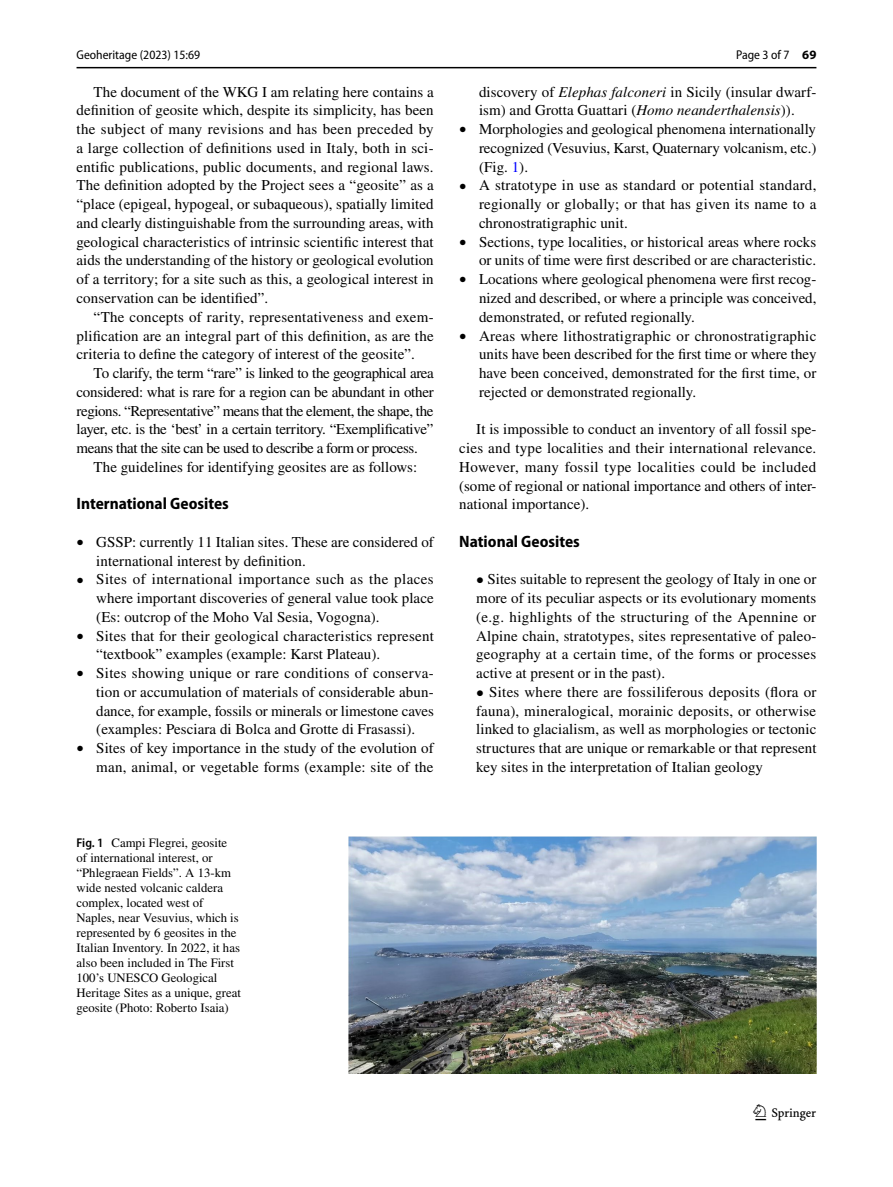
<style>
.page{position:relative;width:893px;height:1187px;background:#fff}
.page>*{position:absolute;margin:0;border:0;box-sizing:border-box;transform-origin:0 0}
.t1{font:22.5px "Springnew Regular 3";color:#000}
.t2{font:700 semi-condensed 16.5px "Myriad Pro";color:#000}
.t3{font:15px/18.8px "STIX";letter-spacing:.005em;color:#000;text-align:justify}
.t4{font:12.75px/15px "STIX";color:#000}
.t5{font:semi-condensed 12.75px "Myriad Pro";color:#000}
.s1{font-size:14.1px}
.s2{font-weight:700;font-stretch:normal}
.s3{font-style:italic}
.s4{color:#00f}
.s5{font-family:"Myriad Pro";font-weight:600;font-stretch:semi-condensed}
</style>
<div class="page">
<hr style="left:77px;top:67px;width:739px;height:1px;background:#000">
<img style="left:349px;top:836px;width:467px;height:237px">
<p class="t5" style="left:77px;top:48px;width:125px">Geoheritage (2023) 15:69</p>
<p class="t3" style="left:77px;top:83px;width:359px;text-indent:17px">The document of the WKG I am relating here contains a definition of geosite which, despite its simplicity, has been the subject of many revisions and has been preceded by a large collection of definitions used in Italy, both in sci&shy;entific publications, public documents, and regional laws.<br>The definition adopted by the Project sees a “geosite” as a “place (epigeal, hypogeal, or subaqueous), spatially limited and clearly distinguishable from the surrounding areas, with geological characteristics of intrinsic scientific interest that aids the understanding of the history or geological evolution of a territory; for a site such as this, a geological interest in conservation can be identified”.</p>
<p class="t3" style="left:77px;top:308px;width:359px;text-indent:17px">“The concepts of rarity, representativeness and exem&shy;plification are an integral part of this definition, as are the criteria to define the category of interest of the geosite”.</p>
<p class="t3" style="left:77px;top:364px;width:359px;text-indent:17px">To clarify, the term “rare” is linked to the geographical area considered: what is rare for a region can be abundant in other regions. “Representative” means that the element, the shape, the layer, etc. is the ‘best’ in a certain territory. “Exemplificative” means that the site can be used to describe a form or process.</p>
<p class="t3" style="left:94px;top:458px;width:325px">The guidelines for identifying geosites are as follows:</p>
<p class="t2" style="left:77px;top:494px;width:154px">International Geosites</p>
<p class="t3" style="left:96px;top:533px;width:339px;text-indent:-20px"><span class="s1">•</span> GSSP: currently 11 Italian sites. These are considered of international interest by definition.</p>
<p class="t3" style="left:96px;top:571px;width:339px;text-indent:-20px"><span class="s1">•</span> Sites of international importance such as the places where important discoveries of general value took place (Es: outcrop of the Moho Val Sesia, Vogogna).</p>
<p class="t3" style="left:96px;top:627px;width:339px;text-indent:-20px"><span class="s1">•</span> Sites that for their geological characteristics represent “textbook” examples (example: Karst Plateau).</p>
<p class="t3" style="left:96px;top:664px;width:339px;text-indent:-20px"><span class="s1">•</span> Sites showing unique or rare conditions of conserva&shy;tion or accumulation of materials of considerable abun&shy;dance, for example, fossils or minerals or limestone caves (examples: Pesciara di Bolca and Grotte di Frasassi).</p>
<p class="t3" style="left:77px;top:739px;width:359px;text-align:right"><span class="s1">•</span> Sites of key importance in the study of the evolution of man, animal, or vegetable forms (example: site of the</p>
<p class="t5" style="left:736px;top:48px;width:82px">Page 3 of 7 <span class="s2">69</span></p>
<p class="t3" style="left:479px;top:83px;width:339px">discovery of <span class="s3">Elephas falconeri</span> in Sicily (insular dwarf&shy;ism) and Grotta Guattari (<span class="s3">Homo neanderthalensis</span>)).</p>
<p class="t3" style="left:479px;top:121px;width:339px;text-indent:-20px"><span class="s1">•</span> Morphologies and geological phenomena internationally recognized (Vesuvius, Karst, Quaternary volcanism, etc.) (Fig. <span class="s4">1</span>).</p>
<p class="t3" style="left:479px;top:177px;width:339px;text-indent:-20px"><span class="s1">•</span> A stratotype in use as standard or potential standard, regionally or globally; or that has given its name to a chronostratigraphic unit.</p>
<p class="t3" style="left:459px;top:233px;width:359px;text-align:right"><span class="s1">•</span> Sections, type localities, or historical areas where rocks or units of time were first described or are characteristic.</p>
<p class="t3" style="left:479px;top:271px;width:339px;text-indent:-20px"><span class="s1">•</span> Locations where geological phenomena were first recog&shy;nized and described, or where a principle was conceived, demonstrated, or refuted regionally.</p>
<p class="t3" style="left:479px;top:327px;width:339px;text-indent:-20px"><span class="s1">•</span> Areas where lithostratigraphic or chronostratigraphic units have been described for the first time or where they have been conceived, demonstrated for the first time, or rejected or demonstrated regionally.</p>
<p class="t3" style="left:459px;top:421px;width:359px;text-indent:17px">It is impossible to conduct an inventory of all fossil spe&shy;cies and type localities and their international relevance.<br>However, many fossil type localities could be included (some of regional or national importance and others of inter&shy;national importance).</p>
<p class="t2" style="left:459px;top:532px;width:122px">National Geosites</p>
<p class="t3" style="left:476px;top:571px;width:342px">• Sites suitable to represent the geology of Italy in one or more of its peculiar aspects or its evolutionary moments (e.g. highlights of the structuring of the Apennine or Alpine chain, stratotypes, sites representative of paleo&shy;geography at a certain time, of the forms or processes active at present or in the past).</p>
<p class="t3" style="left:476px;top:683px;width:342px">• Sites where there are fossiliferous deposits (flora or fauna), mineralogical, morainic deposits, or otherwise linked to glacialism, as well as morphologies or tectonic structures that are unique or remarkable or that represent key sites in the interpretation of Italian geology</p>
<p class="t4" style="left:77px;top:835px;width:166px"><span class="s5">Fig. 1</span> Campi Flegrei, geosite of international interest, or “Phlegraean Fields”. A 13-km wide nested volcanic caldera complex, located west of<br>Naples, near Vesuvius, which is represented by 6 geosites in the<br>Italian Inventory. In 2022, it has also been included in The First<br>100’s UNESCO Geological<br>Heritage Sites as a unique, great geosite (Photo: Roberto Isaia)</p>
<h1 class="t1" style="left:755px;top:1104px;width:62px">1 3</h1>
</div>
